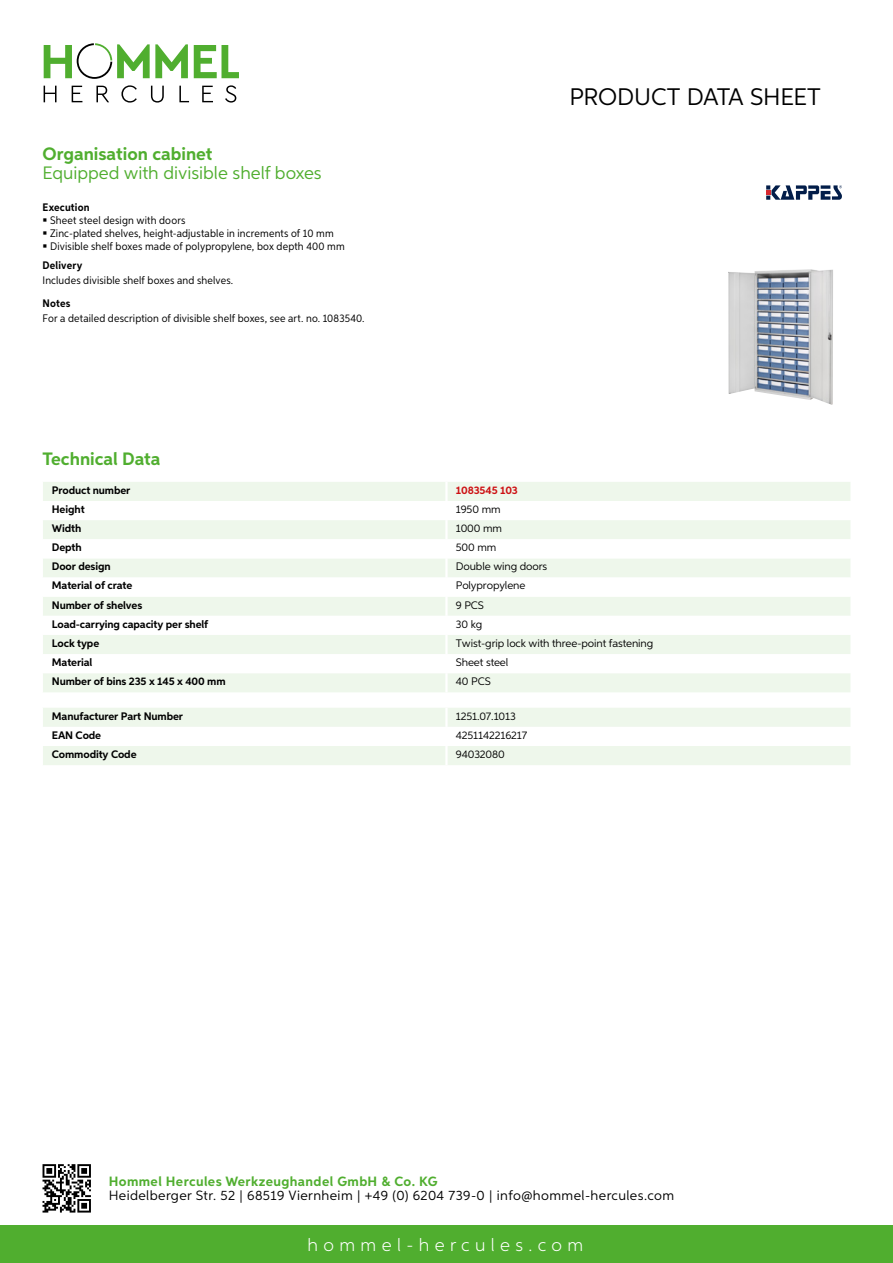
<style>
.page{position:relative;width:893px;height:1263px;background:#fff}
.page>*{position:absolute;margin:0;border:0;box-sizing:border-box;transform-origin:0 0}
.t1{font:24px "Aspira";letter-spacing:-.01em;color:#000}
.t2{font:700 18px "Aspira";color:#50ae2f}
.t3{font:18px "Aspira";color:#50ae2f}
.t4{font:300 18px "Aspira";letter-spacing:.3em;color:#fff}
.t5{font:13.5px "Aspira";letter-spacing:.03em;color:#000}
.t6{font:700 13.5px "Aspira";letter-spacing:.03em;color:#50ae2f}
.t7{font:10.95px/12.8px "Aspira Nar";letter-spacing:.015em;color:#000}
.t8{font:700 10.95px "Aspira";letter-spacing:-.01em;color:#000}
.t9{font:10.95px "Aspira";letter-spacing:-.01em;color:#000}
.t10{font:700 10.95px "Aspira Nar";letter-spacing:.015em;color:#000}
.t11{font:700 10.95px "Aspira";letter-spacing:-.01em;color:#cd1013}
</style>
<div class="page">
<div style="left:0;top:1226px;width:893px;height:37px;background:#50ae2f"></div>
<svg style="left:43px;top:1164px;width:48px;height:48px"></svg>
<svg style="left:194px;top:45px;width:45px;height:33px"></svg>
<svg style="left:44px;top:43px;width:144px;height:36px"></svg>
<svg style="left:44px;top:86px;width:13px;height:16px"></svg>
<svg style="left:72px;top:86px;width:10px;height:16px"></svg>
<svg style="left:96px;top:86px;width:13px;height:16px"></svg>
<svg style="left:121px;top:85px;width:16px;height:18px"></svg>
<svg style="left:151px;top:86px;width:13px;height:17px"></svg>
<svg style="left:179px;top:86px;width:10px;height:16px"></svg>
<svg style="left:202px;top:86px;width:11px;height:16px"></svg>
<svg style="left:225px;top:85px;width:11px;height:18px"></svg>
<div style="left:43px;top:482px;width:807px;height:210px;background:#eef7eb"></div>
<svg style="left:43px;top:501px;width:807px;height:172px"></svg>
<hr style="left:445px;top:482px;width:3px;height:19px;background:#fff">
<hr style="left:445px;top:501px;width:3px;height:19px;background:#fff">
<hr style="left:445px;top:520px;width:3px;height:19px;background:#fff">
<hr style="left:445px;top:539px;width:3px;height:19px;background:#fff">
<hr style="left:445px;top:558px;width:3px;height:19px;background:#fff">
<hr style="left:445px;top:577px;width:3px;height:20px;background:#fff">
<hr style="left:445px;top:597px;width:3px;height:19px;background:#fff">
<hr style="left:445px;top:616px;width:3px;height:19px;background:#fff">
<hr style="left:445px;top:635px;width:3px;height:19px;background:#fff">
<hr style="left:445px;top:654px;width:3px;height:19px;background:#fff">
<hr style="left:445px;top:673px;width:3px;height:19px;background:#fff">
<svg style="left:43px;top:708px;width:807px;height:57px"></svg>
<hr style="left:445px;top:746px;width:3px;height:19px;background:#fff">
<img style="left:728px;top:269px;width:105px;height:136px">
<svg style="left:766px;top:185px;width:76px;height:15px"></svg>
<h2 class="t2" style="left:43px;top:142px;width:172px">Organisation cabinet</h2>
<h2 class="t3" style="left:43px;top:162px;width:281px">Equipped with divisible shelf boxes</h2>
<p class="t10" style="left:43px;top:201px;width:49px">Execution</p>
<p class="t7" style="left:50px;top:214px;width:296px">Sheet steel design with doors<br>Zinc-plated shelves, height-adjustable in increments of 10 mm<br>Divisible shelf boxes made of polypropylene, box depth 400 mm</p>
<p class="t10" style="left:43px;top:258px;width:41px">Delivery</p>
<p class="t7" style="left:43px;top:274px;width:192px">Includes divisible shelf boxes and shelves.</p>
<p class="t10" style="left:43px;top:297px;width:29px">Notes</p>
<p class="t7" style="left:43px;top:312px;width:324px">For a detailed description of divisible shelf boxes, see art. no. 1083540.</p>
<h1 class="t1" style="left:569px;top:82px;width:253px">Product data sh eet</h1>
<h2 class="t2" style="left:43px;top:448px;width:120px">Technical Data</h2>
<p class="t8" style="left:52px;top:483px;width:80px">Product number</p>
<p class="t11" style="left:456px;top:483px;width:64px">1083545 103</p>
<p class="t8" style="left:52px;top:502px;width:34px">Height</p>
<p class="t9" style="left:456px;top:502px;width:46px">1950 mm</p>
<p class="t8" style="left:52px;top:521px;width:31px">Width</p>
<p class="t9" style="left:456px;top:522px;width:48px">1000 mm</p>
<p class="t8" style="left:52px;top:541px;width:31px">Depth</p>
<p class="t9" style="left:456px;top:541px;width:42px">500 mm</p>
<p class="t8" style="left:52px;top:560px;width:60px">Door design</p>
<p class="t9" style="left:456px;top:560px;width:93px">Double wing doors</p>
<p class="t8" style="left:52px;top:579px;width:82px">Material of crate</p>
<p class="t9" style="left:456px;top:579px;width:71px">Polypropylene</p>
<p class="t8" style="left:52px;top:598px;width:92px">Number of shelves</p>
<p class="t9" style="left:456px;top:598px;width:30px">9 PCS</p>
<p class="t8" style="left:52px;top:617px;width:158px">Load-carrying capacity per shelf</p>
<p class="t9" style="left:456px;top:617px;width:28px">30 kg</p>
<p class="t8" style="left:52px;top:636px;width:49px">Lock type</p>
<p class="t9" style="left:456px;top:636px;width:199px">Twist-grip lock with three-point fastening</p>
<p class="t8" style="left:52px;top:655px;width:42px">Material</p>
<p class="t9" style="left:456px;top:655px;width:54px">Sheet steel</p>
<p class="t8" style="left:52px;top:675px;width:175px">Number of bins 235 x 145 x 400 mm</p>
<p class="t9" style="left:456px;top:675px;width:36px">40 PCS</p>
<p class="t8" style="left:52px;top:709px;width:133px">Manufacturer Part Number</p>
<p class="t9" style="left:456px;top:709px;width:61px">1251.07.1013</p>
<p class="t8" style="left:52px;top:728px;width:51px">EAN Code</p>
<p class="t9" style="left:456px;top:728px;width:73px">4251142216217</p>
<p class="t8" style="left:52px;top:747px;width:86px">Commodity Code</p>
<p class="t9" style="left:456px;top:747px;width:51px">94032080</p>
<p class="t6" style="left:109px;top:1172px;width:330px">Hommel Hercules Werkzeughandel GmbH &amp; Co. KG</p>
<p class="t5" style="left:109px;top:1187px;width:567px">Heidelberger Str. 52 | 68519 Viernheim | +49 (0) 6204 739-0 | info@hommel-hercules.com</p>
<h2 class="t4" style="left:307px;top:1234px;width:277px">hommel-hercules.com</h2>
</div>
